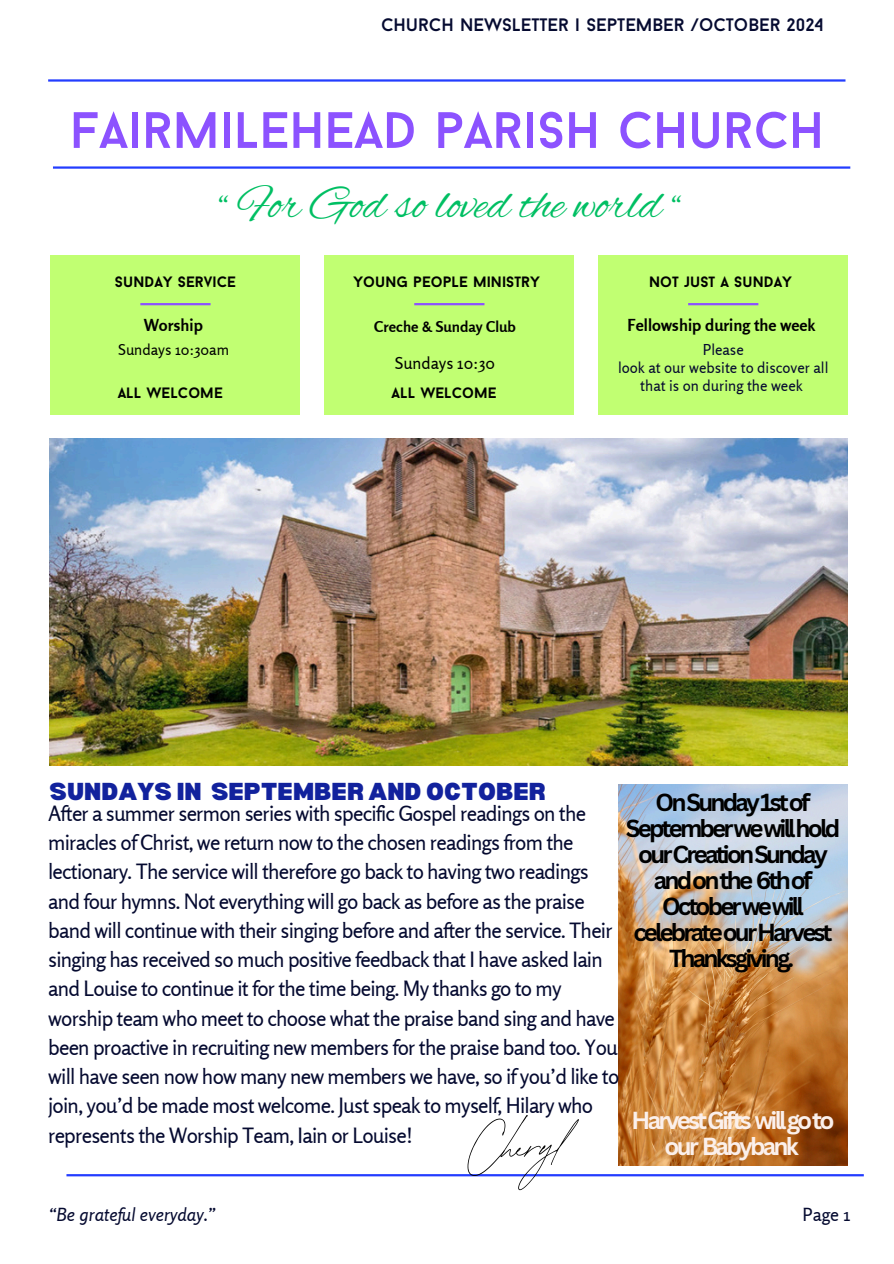
<style>
.page{position:relative;width:894px;height:1264px;background:#fff}
.page>*{position:absolute;margin:0;border:0;box-sizing:border-box;transform-origin:0 0}
.t1{font:55.5px "Abramo Script";color:#000}
.t2{font:51px "Baron Neue";color:#8c52ff}
.t3{font:48px "Alex Brush";color:#00bf63}
.t4{font:700 24px/25.8px "Canva Sans";letter-spacing:-.12em;color:#000;text-align:center}
.t5{font:700 24px/25.8px "Canva Sans";letter-spacing:-.12em;color:#fbf0ec;text-align:center}
.t6{font:900 24px "Bernoru";color:#12229d}
.t7{font:21px/29.2px "Rosario";letter-spacing:-.035em;color:#050a30}
.t8{font:18px "Baron Neue";color:#050a30}
.t9{font:italic 18px "Rosario";color:#050a30}
.t10{font:18px "Rosario";color:#050a30}
.t11{font:700 16.5px "Rosario";color:#000}
.t12{font:16.5px "Rosario";color:#000}
.t13{font:700 15px "Baron Neue";color:#000}
.t14{font:15px/18px "Rosario";color:#050a30;text-align:center}
.t15{font:700 15px "Rosario";color:#000}
.t16{font:15px "Rosario";color:#000}
</style>
<div class="page">
<img style="left:50px;top:438px;width:797px;height:327px">
<img style="left:618px;top:784px;width:229px;height:381px">
<hr style="left:48px;top:79px;width:797px;height:3px;background:#233dff">
<hr style="left:66px;top:1174px;width:797px;height:2px;background:#233dff">
<hr style="left:53px;top:166px;width:797px;height:3px;background:#233dff">
<div style="left:51px;top:256px;width:249px;height:159px;background:#c1ff72"></div>
<div style="left:324px;top:256px;width:250px;height:159px;background:#c1ff72"></div>
<div style="left:598px;top:256px;width:249px;height:159px;background:#c1ff72"></div>
<hr style="left:140px;top:303px;width:70px;height:2px;background:#8c52ff">
<hr style="left:414px;top:303px;width:70px;height:2px;background:#8c52ff">
<hr style="left:688px;top:303px;width:70px;height:2px;background:#8c52ff">
<p class="t8" style="left:381px;top:17px;width:444px">CHURCH NEWSLETTER | SEPTEMBER /OCTOBER 2024</p>
<h1 class="t2" style="left:70px;top:110px;width:755px">FAIRMILEHEAD PARISH CHURCH</h1>
<h5 class="t3" style="left:218px;top:177px;width:464px">“ For God so loved the world “</h5>
<h2 class="t13" style="left:115px;top:276px;width:122px">SUNDAY SERVICE</h2>
<p class="t13" style="left:353px;top:276px;width:188px">YOUNG PEOPLE MINISTRY</p>
<h6 class="t13" style="left:649px;top:276px;width:144px">NOT JUST A SUNDAY</h6>
<p class="t11" style="left:144px;top:315px;width:60px">Worship</p>
<p class="t12" style="left:395px;top:353px;width:102px">Sundays 10:30</p>
<p class="t11" style="left:627px;top:315px;width:189px">Fellowship during the week</p>
<p class="t15" style="left:374px;top:318px;width:143px">Creche &amp; Sunday Club</p>
<p class="t16" style="left:118px;top:340px;width:112px">Sundays 10:30am</p>
<p class="t14" style="left:702px;top:340px;width:43px">Please</p>
<h6 class="t14" style="left:618px;top:358px;width:212px">look at our website to discover all that is on during the week</h6>
<h4 class="t13" style="left:118px;top:387px;width:107px">ALL WELCOME</h4>
<h4 class="t13" style="left:391px;top:387px;width:107px">ALL WELCOME</h4>
<p class="t6" style="left:50px;top:777px;width:497px">SUNDAYS IN SEPTEMBER AND OCTOBER</p>
<p class="t7" style="left:48px;top:798px;width:572px">After a summer sermon series with specific Gospel readings on the miracles of Christ, we return now to the chosen readings from the lectionary. The service will therefore go back to having two readings and four hymns. Not everything will go back as before as the praise band will continue with their singing before and after the service. Their singing has received so much positive feedback that I have asked Iain and Louise to continue it for the time being. My thanks go to my worship team who meet to choose what the praise band sing and have been proactive in recruiting new members for the praise band too. You will have seen now how many new members we have, so if you’d like to join, you’d be made most welcome. Just speak to myself, Hilary who represents the Worship Team, Iain or Louise!</p>
<h1 class="t1" style="left:467px;top:1113px;width:98px">Cheryl</h1>
<p class="t4" style="left:625px;top:789px;width:216px">OnSunday1stof<br>Septemberwewillhold ourCreationSunday andonthe 6thof<br>Octoberwewill celebrateourHarvest<br>Thanksgiving.</p>
<p class="t5" style="left:631px;top:1106px;width:204px">HarvestGifts willgoto our Babybank</p>
<h3 class="t9" style="left:50px;top:1202px;width:168px">“Be grateful everyday.”</h3>
<p class="t10" style="left:802px;top:1202px;width:49px">Page 1</p>
</div>
